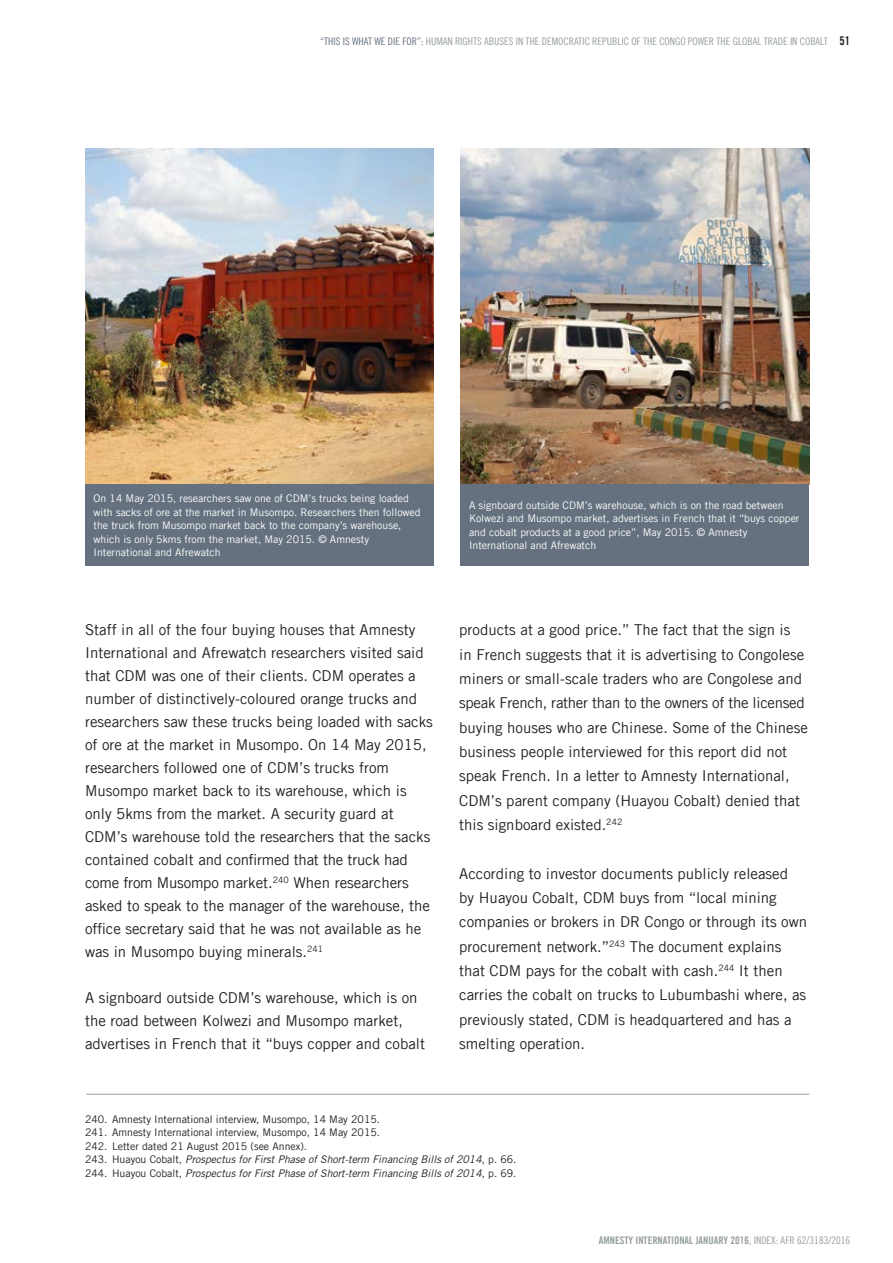
<style>
.page{position:relative;width:893px;height:1263px;background:#fff}
.page>*{position:absolute;margin:0;border:0;box-sizing:border-box;transform-origin:0 0}
.t1{font:15px/23px "Amnesty Trade Gothic";color:#231f20}
.t2{font:10.5px/13.5px "Amnesty Trade Gothic";color:#fff}
.t3{font:italic 10.5px "Amnesty Trade Gothic";color:#231f20}
.t4{font:10.5px "Amnesty Trade Gothic";color:#231f20}
.t5{font:10.5px "Amnesty Trade Gothic Cn 18";color:#979fa2}
.t6{font:10.5px "Amnesty Trade Gothic Bd Cn 20";color:#979fa2}
.s1{color:#65717f}
.s2{font-family:"Amnesty Trade Gothic Bd Cn 20";font-size:12px;color:#231f20}
.s3{font-style:normal}
.s4{font-family:"Amnesty Trade Gothic Cn 18"}
</style>
<div class="page">
<hr style="left:86px;top:1094px;width:723px;height:1px;background:#979fa2">
<img style="left:85px;top:149px;width:349px;height:336px">
<div style="left:85px;top:485px;width:349px;height:81px;background:#65717f"></div>
<img style="left:460px;top:149px;width:349px;height:336px">
<div style="left:460px;top:485px;width:349px;height:81px;background:#65717f"></div>
<p class="t5" style="left:320px;top:35px;width:532px"><span class="s1">“THIS IS WHAT WE DIE FOR”:</span> HUMAN RIGHTS ABUSES IN THE DEMOCRATIC REPUBLIC OF THE CONGO POWER THE GLOBAL TRADE IN COBALT <span class="s2">51</span></p>
<p class="t2" style="left:94px;top:491px;width:329px">On 14 May 2015, researchers saw one of CDM’s trucks being loaded with sacks of ore at the market in Musompo. Researchers then followed the truck from Musompo market back to the company’s warehouse, which is only 5kms from the market, May 2015. © Amnesty</p>
<p class="t2" style="left:94px;top:545px;width:129px">International and Afrewatch</p>
<p class="t2" style="left:469px;top:498px;width:332px">A signboard outside CDM’s warehouse, which is on the road between<br>Kolwezi and Musompo market, advertises in French that it “buys copper and cobalt products at a good price”, May 2015. © Amnesty</p>
<p class="t2" style="left:469px;top:539px;width:129px">International and Afrewatch</p>
<p class="t1" style="left:85px;top:618px;width:349px">Staff in all of the four buying houses that Amnesty International and Afrewatch researchers visited said that CDM was one of their clients. CDM operates a number of distinctively-coloured orange trucks and researchers saw these trucks being loaded with sacks of ore at the market in Musompo. On 14 May 2015, researchers followed one of CDM’s trucks from</p>
<p class="t1" style="left:85px;top:779px;width:347px">Musompo market back to its warehouse, which is only 5kms from the market. A security guard at CDM’s warehouse told the researchers that the sacks contained cobalt and confirmed that the truck had come from Musompo market.<sup>240</sup> When researchers asked to speak to the manager of the warehouse, the office secretary said that he was not available as he was in Musompo buying minerals.<sup>241</sup></p>
<p class="t1" style="left:85px;top:986px;width:341px">A signboard outside CDM’s warehouse, which is on the road between Kolwezi and Musompo market, advertises in French that it “buys copper and cobalt</p>
<p class="t1" style="left:459px;top:618px;width:350px;line-height:24.3px">products at a good price.” The fact that the sign is<br>in French suggests that it is advertising to Congolese miners or small-scale traders who are Congolese and speak French, rather than to the owners of the licensed buying houses who are Chinese. Some of the Chinese business people interviewed for this report did not speak French. In a letter to Amnesty International, CDM’s parent company (Huayou Cobalt) denied that this signboard existed.<sup>242</sup></p>
<p class="t1" style="left:459px;top:861px;width:349px;line-height:24.3px">According to investor documents publicly released<br>by Huayou Cobalt, CDM buys from “local mining companies or brokers in DR Congo or through its own procurement network.”<sup>243</sup> The document explains that CDM pays for the cobalt with cash.<sup>244</sup> It then carries the cobalt on trucks to Lubumbashi where, as previously stated, CDM is headquartered and has a smelting operation.</p>
<p class="t4" style="left:85px;top:1113px;width:296px">240. Amnesty International interview, Musompo, 14 May 2015.</p>
<p class="t4" style="left:85px;top:1126px;width:296px">241. Amnesty International interview, Musompo, 14 May 2015.</p>
<p class="t4" style="left:85px;top:1140px;width:224px">242. Letter dated 21 August 2015 (see Annex).</p>
<p class="t3" style="left:85px;top:1153px;width:433px"><span class="s3">243. Huayou Cobalt,</span> Prospectus for First Phase of Short-term Financing Bills of 2014<span class="s3">, p. 66.</span></p>
<p class="t3" style="left:85px;top:1167px;width:433px"><span class="s3">244. Huayou Cobalt,</span> Prospectus for First Phase of Short-term Financing Bills of 2014<span class="s3">, p. 69.</span></p>
<p class="t6" style="left:599px;top:1233px;width:253px">AMNESTY INTERNATIONAL JANUARY 2016<span class="s4">, INDEX: AFR 62/3183/2016</span></p>
</div>
